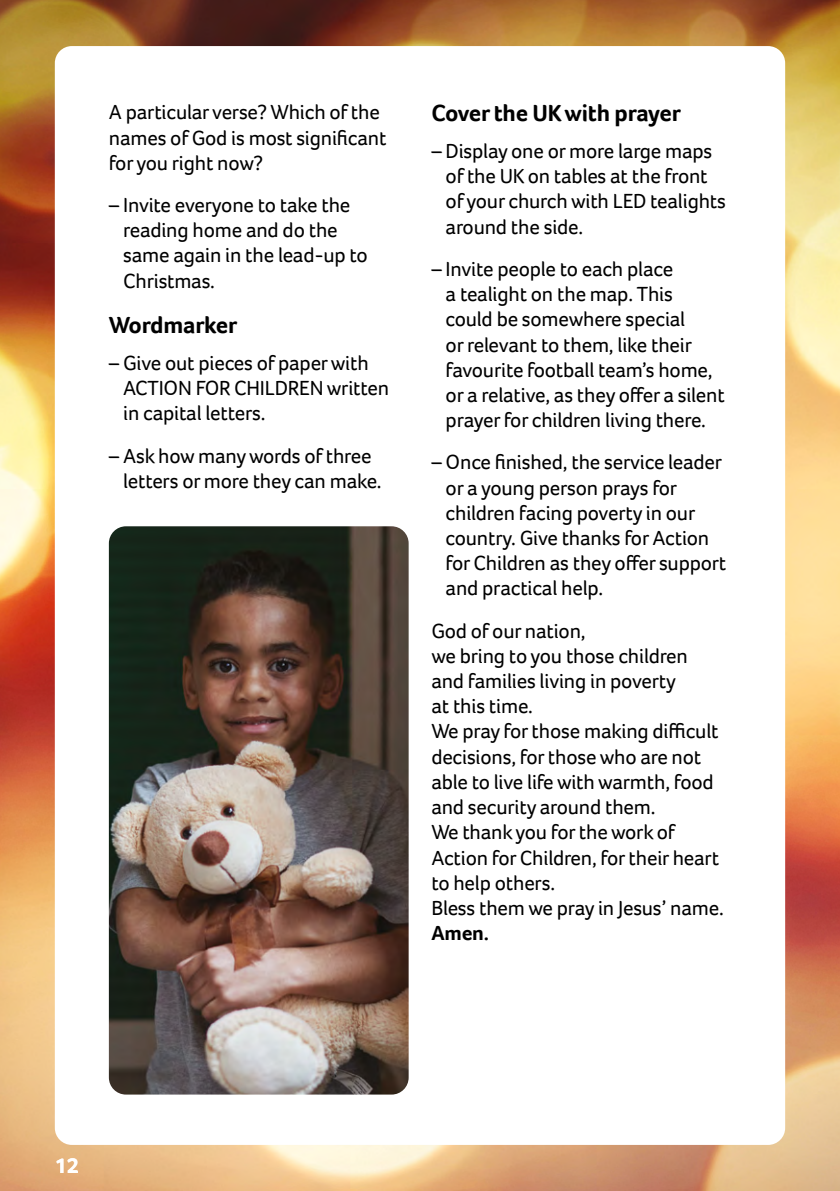
<style>
.page{position:relative;width:840px;height:1191px;background:#fff}
.page>*{position:absolute;margin:0;border:0;box-sizing:border-box;transform-origin:0 0}
.t1{font:700 24px "Foco";letter-spacing:-.01em;color:#000}
.t2{font:700 22px "Foco";color:#fff}
.t3{font:21px/25.2px "Foco";letter-spacing:-.01em;color:#000}
.t4{font:700 21px "Foco";color:#000}
</style>
<div class="page">
<img style="left:0;top:0;width:839px;height:1191px">
<div style="left:55px;top:46px;width:729px;height:1098px;background:#fff;border-radius:17px"></div>
<img style="left:109px;top:526px;width:299px;height:568px">
<p class="t3" style="left:109px;top:99px;width:279px">A particular verse? Which of the names of God is most significant for you right now?</p>
<p class="t3" style="left:123px;top:192px;width:246px;text-indent:-14px">– Invite everyone to take the reading home and do the same again in the lead-up to<br>Christmas.</p>
<p class="t1" style="left:109px;top:309px;width:130px">Wordmarker</p>
<p class="t3" style="left:123px;top:350px;width:267px;text-indent:-14px">– Give out pieces of paper with<br>ACTION FOR CHILDREN written in capital letters.</p>
<p class="t3" style="left:123px;top:443px;width:260px;text-indent:-14px">– Ask how many words of three letters or more they can make.</p>
<p class="t1" style="left:431px;top:97px;width:251px">Cover the UK with prayer</p>
<p class="t3" style="left:445px;top:138px;width:282px;text-indent:-14px">– Display one or more large maps of the UK on tables at the front of your church with LED tealights around the side.</p>
<p class="t3" style="left:445px;top:256px;width:280px;text-indent:-14px">– Invite people to each place<br>a tealight on the map. This could be somewhere special<br>or relevant to them, like their favourite football team’s home, or a relative, as they offer a silent prayer for children living there.</p>
<p class="t3" style="left:445px;top:449px;width:282px;text-indent:-14px">– Once finished, the service leader or a young person prays for children facing poverty in our country. Give thanks for Action for Children as they offer support and practical help.</p>
<p class="t3" style="left:431px;top:618px;width:294px">God of our nation,<br>we bring to you those children and families living in poverty<br>at this time.<br>We pray for those making difficult decisions, for those who are not able to live life with warmth, food and security around them.<br>We thank you for the work of<br>Action for Children, for their heart to help others.<br>Bless them we pray in Jesus’ name.</p>
<p class="t4" style="left:431px;top:919px;width:59px">Amen.</p>
<p class="t2" style="left:55px;top:1150px;width:26px">12</p>
</div>
